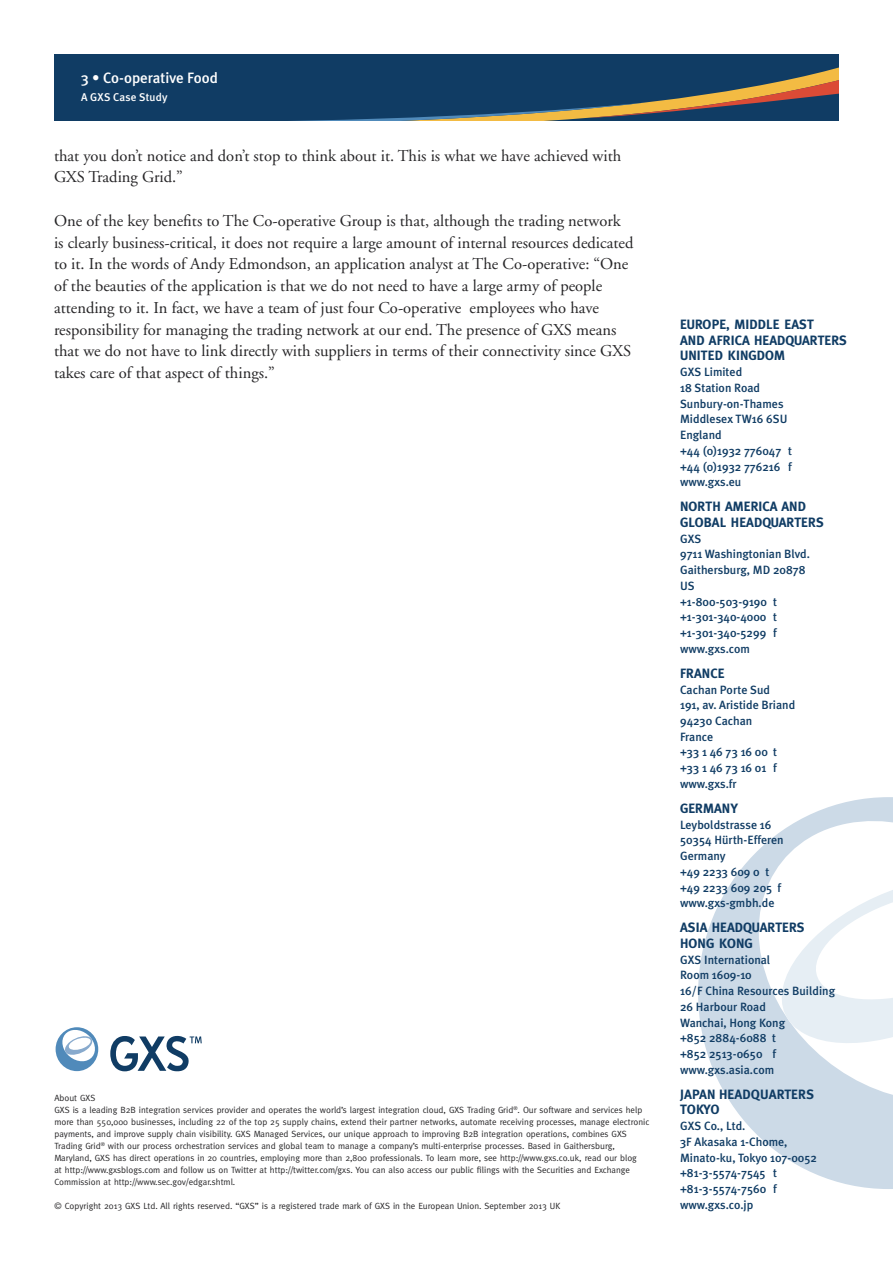
<style>
.page{position:relative;width:893px;height:1263px;background:#fff}
.page>*{position:absolute;margin:0;border:0;box-sizing:border-box;transform-origin:0 0}
.t1{font:16.5px/21.8px "Adobe Garamond";color:#262527}
.t2{font:500 15px "Meta Plus";color:#fff}
.t3{font:700 13.5px/15.8px "Meta";letter-spacing:.01em;color:#103c64}
.t4{font:700 13.5px/15.8px "Meta";letter-spacing:.01em;color:#103c64}
.t5{font:500 12px/15.8px "Meta Plus";color:#103c64}
.t6{font:500 11.25px "Meta Plus";letter-spacing:.01em;color:#fff}
.t7{font:9px/12px "Meta";color:#262527}
</style>
<div class="page">
<div style="left:54px;top:54px;width:785px;height:66px;background:#103c64"></div>
<svg style="left:338px;top:67px;width:501px;height:53px"></svg>
<svg style="left:698px;top:797px;width:195px;height:392px;fill:#ccdae7"></svg>
<svg style="left:765px;top:865px;width:128px;height:190px"></svg>
<svg style="left:56px;top:1027px;width:42px;height:44px"></svg>
<svg style="left:110px;top:1035px;width:92px;height:37px"></svg>
<h2 class="t2" style="left:81px;top:69px;width:139px">3 • Co-operative Food</h2>
<p class="t6" style="left:81px;top:90px;width:88px">A GXS Case Study</p>
<h1 class="t1" style="left:54px;top:145px;width:569px">that you don’t notice and don’t stop to think about it. This is what we have achieved with<br>GXS Trading Grid.”</h1>
<p class="t1" style="left:54px;top:210px;width:581px">One of the key benefits to The Co-operative Group is that, although the trading network is clearly business-critical, it does not require a large amount of internal resources dedicated to it. In the words of Andy Edmondson, an application analyst at The Co-operative: “One of the beauties of the application is that we do not need to have a large army of people attending to it. In fact, we have a team of just four Co-operative employees who have responsibility for managing the trading network at our end. The presence of GXS means that we do not have to link directly with suppliers in terms of their connectivity since GXS takes care of that aspect of things.”</p>
<p class="t7" style="left:54px;top:1092px;width:596px">About GXS<br>GXS is a leading B2B integration services provider and operates the world’s largest integration cloud, GXS Trading Grid<sup>®</sup>. Our software and services help more than 550,000 businesses, including 22 of the top 25 supply chains, extend their partner networks, automate receiving processes, manage electronic payments, and improve supply chain visibility. GXS Managed Services, our unique approach to improving B2B integration operations, combines GXS Trading Grid<sup>®</sup> with our process orchestration services and global team to manage a company’s multi-enterprise processes. Based in Gaithersburg, Maryland, GXS has direct operations in 20 countries, employing more than 2,800 professionals. To learn more, see http://www.gxs.co.uk, read our blog<br>at http://www.gxsblogs.com and follow us on Twitter at http://twitter.com/gxs. You can also access our public filings with the Securities and Exchange Commission at http://www.sec.gov/edgar.shtml.</p>
<p class="t7" style="left:54px;top:1200px;width:507px">© Copyright 2013 GXS Ltd. All rights reserved. “GXS” is a registered trade mark of GXS in the European Union. September 2013 UK</p>
<h3 class="t3" style="left:680px;top:316px;width:168px">EUROPE, MIDDLE EAST<br>AND AFRICA HEADQUARTERS<br>UNITED KINGDOM</h3>
<h3 class="t5" style="left:680px;top:364px;width:113px">GXS Limited<br>18 Station Road<br>Sunbury-on-Thames<br>Middlesex TW16 6SU<br>England<br>+44 (0)1932 776047 t +44 (0)1932 776216 f www.gxs.eu</h3>
<h3 class="t3" style="left:680px;top:499px;width:18px">NORTH</h3>
<h3 class="t3" style="left:725px;top:499px;width:17px">AMERICA</h3>
<h3 class="t3" style="left:781px;top:499px;width:10px">AND</h3>
<h3 class="t3" style="left:680px;top:514px;width:17px">GLOBAL</h3>
<h3 class="t3" style="left:731px;top:514px;width:18px">HEADQUARTERS</h3>
<h3 class="t5" style="left:680px;top:531px;width:131px">GXS<br>9711 Washingtonian Blvd.<br>Gaithersburg, MD 20878<br>US<br>+1-800-503-9190 t +1-301-340-4000 t +1-301-340-5299 f www.gxs.com</h3>
<h3 class="t3" style="left:680px;top:665px;width:15px">FRANCE</h3>
<h3 class="t5" style="left:680px;top:681px;width:117px">Cachan Porte Sud<br>191, av. Aristide Briand<br>94230 Cachan<br>France<br>+33 1 46 73 16 00 t +33 1 46 73 16 01 f www.gxs.fr</h3>
<h3 class="t3" style="left:680px;top:800px;width:18px">GERMAN</h3>
<h3 class="t3" style="left:730px;top:800px;width:9px">Y</h3>
<h3 class="t5" style="left:680px;top:816px;width:105px">Leyboldstrasse 16<br>50354 Hürth-Efferen<br>Germany<br>+49 2233 609 0 t +49 2233 609 205 f www.gxs-gmbh.de</h3>
<h3 class="t3" style="left:680px;top:919px;width:126px">ASIA HEADQUARTERS<br>HONG KONG</h3>
<h3 class="t5" style="left:680px;top:951px;width:157px">GXS International<br>Room 1609-10<br>16/F China Resources Building<br>26 Harbour Road<br>Wanchai, Hong Kong<br>+852 2884-6088 t<br>+852 2513-0650 f www.gxs.asia.com</h3>
<h3 class="t4" style="left:680px;top:1086px;width:135px">JAPAN HEADQUARTERS<br>TOKYO</h3>
<h3 class="t5" style="left:680px;top:1118px;width:138px">GXS Co., Ltd.<br>3F Akasaka 1-Chome,<br>Minato-ku, Tokyo 107-0052 +81-3-5574-7545 t +81-3-5574-7560 f www.gxs.co.jp</h3>
</div>
